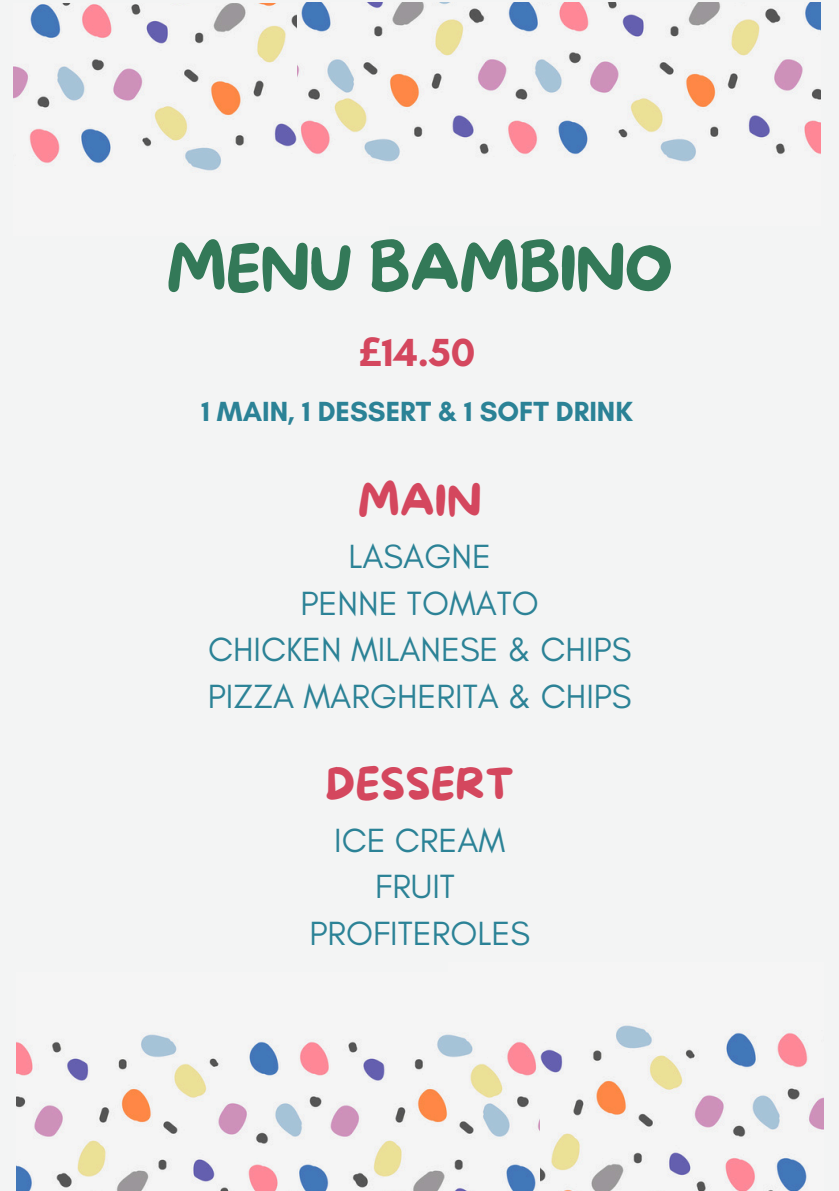
<style>
.page{position:relative;width:839px;height:1191px;background:#fff}
.page>*{position:absolute;margin:0;border:0;box-sizing:border-box;transform-origin:0 0}
.t1{font:62.8px "More Sugar";letter-spacing:-.02em;color:#337958}
.t2{font:43.6px "More Sugar";color:#d4475e}
.t3{font:700 39.8px "Glacial Indifference";color:#d4475e}
.t4{font:34.2px/46.4px "Glacial Indifference";color:#2b8296;text-align:center}
.t5{font:700 28.2px "Glacial Indifference";color:#2b8296}
.s1{font-family:"Noto Sans"}
</style>
<div class="page">
<div style="left:0;top:0;width:838px;height:1191px;background:#f3f4f4"></div>
<img style="left:455px;top:1025px;width:368px;height:166px">
<img style="left:16px;top:1025px;width:523px;height:165px">
<img style="left:13px;top:3px;width:284px;height:168px">
<img style="left:297px;top:2px;width:523px;height:160px">
<h4 class="t1" style="left:166px;top:234px;width:508px">MENU BAMBINO</h4>
<h2 class="t3" style="left:359px;top:328px;width:118px"><span class="s1">£</span>14.50</h2>
<p class="t5" style="left:201px;top:395px;width:433px">1 MAIN, 1 DESSERT &amp; 1 SOFT DRINK</p>
<h1 class="t2" style="left:358px;top:477px;width:125px">MAIN</h1>
<p class="t4" style="left:208px;top:533px;width:425px">LASAGNE<br>PENNE TOMATO<br>CHICKEN MILANESE &amp; CHIPS<br>PIZZA MARGHERITA &amp; CHIPS</p>
<p class="t2" style="left:325px;top:760px;width:190px">DESSERT</p>
<h3 class="t4" style="left:309px;top:817px;width:222px">ICE CREAM<br>FRUIT<br>PROFITEROLES</h3>
</div>
